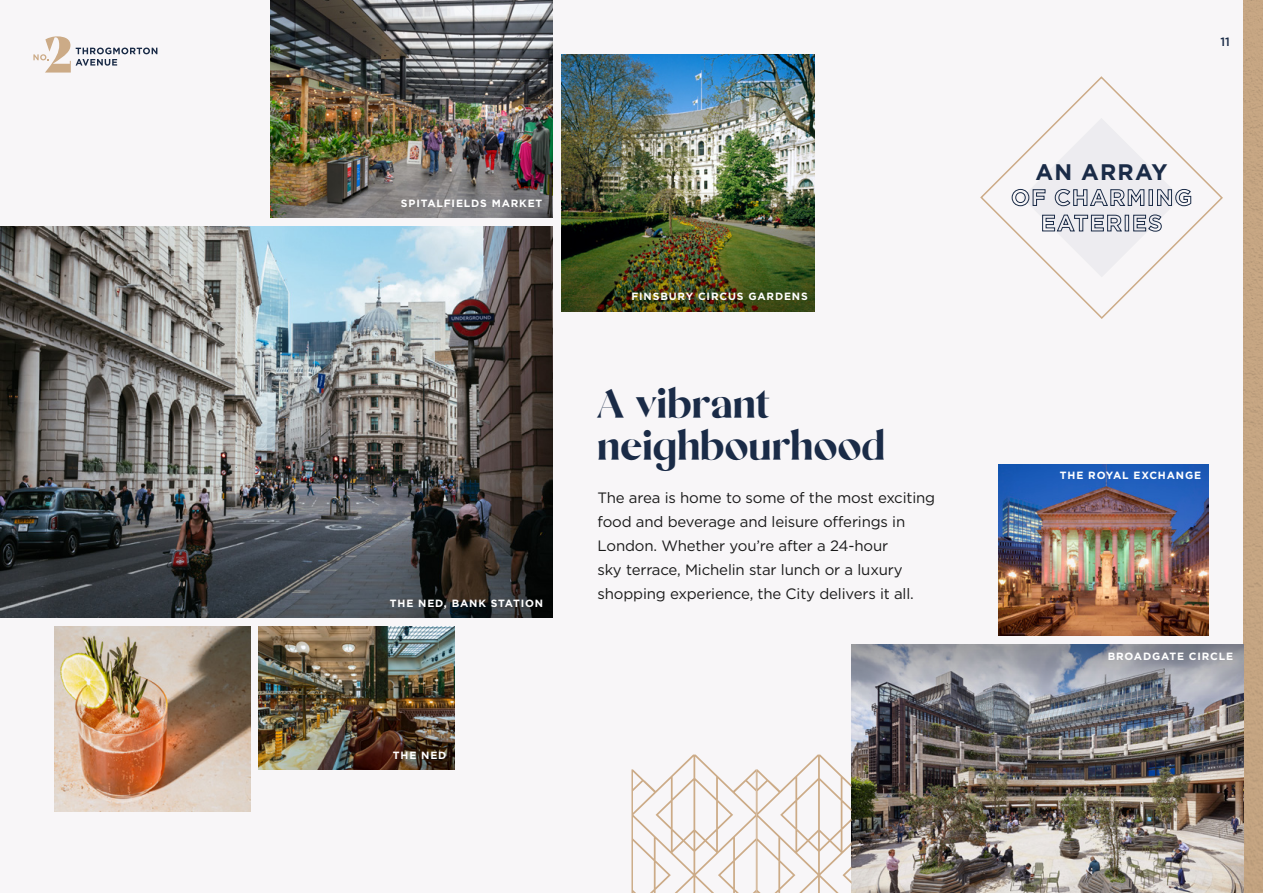
<style>
.page{position:relative;width:1263px;height:893px;background:#f7f5f7}
.page>*{position:absolute;margin:0;border:0;box-sizing:border-box;transform-origin:0 0}
.t1{font:300 42px/42px "Mikela";letter-spacing:.02em;color:#1a2b47}
.t2{font:700 22.5px/25.5px "Gotham";letter-spacing:.05em;color:#1a2b47;text-align:center}
.t3{font:15px/24px "Gotham";letter-spacing:-.01em;color:#1a1a1a}
.t4{font:500 12px "Gotham";color:#1a2b47}
.t5{font:700 10.5px "Gotham";letter-spacing:.08em;color:#fff}
</style>
<div class="page">
<img style="left:54px;top:626px;width:196px;height:185px">
<img style="left:0;top:226px;width:553px;height:391px">
<img style="left:561px;top:54px;width:253px;height:129px">
<img style="left:851px;top:711px;width:393px;height:182px">
<svg style="left:33px;top:36px;width:124px;height:37px"></svg>
<svg style="left:631px;top:754px;width:220px;height:139px"></svg>
<img style="left:270px;top:0;width:283px;height:218px">
<svg style="left:980px;top:76px;width:243px;height:243px"></svg>
<img style="left:998px;top:464px;width:211px;height:172px">
<img style="left:258px;top:626px;width:197px;height:143px">
<img style="left:561px;top:183px;width:253px;height:128px">
<svg style="left:851px;top:644px;width:393px;height:67px;background:#8f939d"></svg>
<p class="t5" style="left:401px;top:196px;width:143px">SPITALFIELDS MARKET</p>
<p class="t5" style="left:390px;top:596px;width:155px">THE NED, BANK STATION</p>
<p class="t5" style="left:631px;top:289px;width:178px">FINSBURY CIRCUS GARDENS</p>
<h1 class="t1" style="left:597px;top:383px;width:289px">A vibrant neighbourhood</h1>
<p class="t3" style="left:597px;top:485px;width:339px">The area is home to some of the most exciting food and beverage and leisure offerings in London. Whether you’re after a 24-hour<br>sky terrace, Michelin star lunch or a luxury shopping experience, the City delivers it all.</p>
<p class="t5" style="left:393px;top:748px;width:55px">THE NED</p>
<p class="t4" style="left:1220px;top:34px;width:11px">11</p>
<h2 class="t2" style="left:1011px;top:159px;width:183px">AN ARRAY<br>OF CHARMING<br>EATERIES</h2>
<p class="t5" style="left:1060px;top:469px;width:143px">THE ROYAL EXCHANGE</p>
<p class="t5" style="left:1108px;top:649px;width:127px">BROADGATE CIRCLE</p>
</div>
